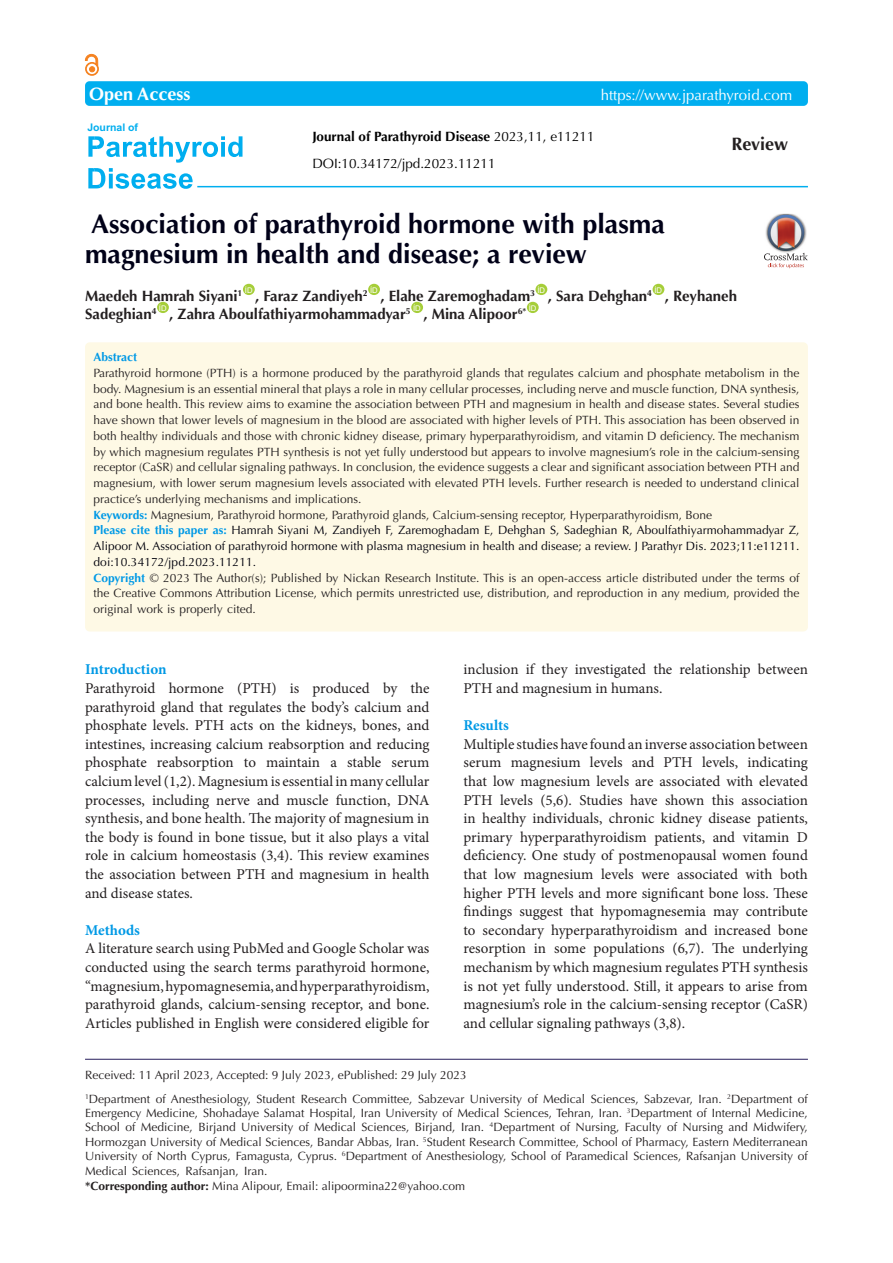
<style>
.page{position:relative;width:893px;height:1263px;background:#fff}
.page>*{position:absolute;margin:0;border:0;box-sizing:border-box;transform-origin:0 0}
.Pa3{font:700 27px/30px "Optima LT Std";color:#000118}
.t1{font:700 18px "Optima LT Std";color:#fff}
.t2{font:700 18px "Optima LT Std";color:#231f20}
.t3{font:15px/18.6px "Minion Pro";color:#231f20;text-align:justify}
.t4{font:700 15px "Optima LT Std";color:#231f20}
.t5{font:15px "Optima LT Std";color:#fff}
.t6{font:700 15px "Minion Pro";color:#0099e5}
.t7{font:700 13.5px "Optima LT Std";color:#000}
.t8{font:13.5px "Optima LT Std";color:#000}
.t9{font:12px/15.8px "Optima LT Std";color:#231f20;text-align:justify}
.t10{font:12px/15.8px "Optima LT Std";color:#00000b;text-align:justify}
.t11{font:700 12px "Optima LT Std";color:#0099e5}
.t12{font:700 10.5px "Arial";color:#00aeef}
.t13{font:7.8px "Arial";color:#fff}
.s1{font-weight:400}
.s2{font-weight:700;color:#0099e5}
.s3{font-weight:700}
</style>
<div class="page">
<div style="left:243px;top:284px;width:12px;height:11px;background:#a6ce39;border-radius:50%"></div>
<div style="left:368px;top:284px;width:12px;height:11px;background:#a6ce39;border-radius:50%"></div>
<div style="left:535px;top:284px;width:12px;height:11px;background:#a6ce39;border-radius:50%"></div>
<div style="left:653px;top:284px;width:11px;height:11px;background:#a6ce39;border-radius:50%"></div>
<div style="left:157px;top:302px;width:12px;height:11px;background:#a6ce39;border-radius:50%"></div>
<div style="left:411px;top:302px;width:12px;height:11px;background:#a6ce39;border-radius:50%"></div>
<div style="left:527px;top:302px;width:12px;height:11px;background:#a6ce39;border-radius:50%"></div>
<div style="left:85px;top:342px;width:723px;height:289px;background:#fef9e5;border-radius:5px"></div>
<hr style="left:85px;top:1059px;width:723px;height:1px;background:#261d5c">
<div style="left:85px;top:81px;width:723px;height:25px;background:#00aeef;border-radius:4px"></div>
<hr style="left:197px;top:186px;width:611px;height:1px;background:#00aeef">
<svg style="left:88px;top:136px;width:154px;height:53px"></svg>
<div style="left:85px;top:62px;width:14px;height:14px;border:2px solid #f58220;border-radius:50%"></div>
<svg style="left:85px;top:54px;width:13px;height:18px"></svg>
<svg style="left:764px;top:214px;width:44px;height:54px"></svg>
<p class="t1" style="left:89px;top:84px;width:103px">Open Access</p>
<p class="t5" style="left:601px;top:86px;width:193px">https://www.jparathyroid.com</p>
<p class="t7" style="left:312px;top:128px;width:284px">Journal of Parathyroid Disease <span class="s1">2023,11, e11211</span></p>
<p class="t12" style="left:87px;top:121px;width:52px">Journal of</p>
<p class="t2" style="left:731px;top:133px;width:58px">Review</p>
<p class="t8" style="left:312px;top:156px;width:185px">DOI:10.34172/jpd.2023.11211</p>
<p class="Pa3" style="left:85px;top:210px;width:581px">Association of parathyroid hormone with plasma magnesium in health and disease; a review</p>
<p class="t4" style="left:85px;top:287px;width:159px">Maedeh Hamrah Siyani<sup>1</sup></p>
<p class="t13" style="left:245px;top:284px;width:9px">ID</p>
<p class="t4" style="left:255px;top:287px;width:114px">, Faraz Zandiyeh<sup>2</sup></p>
<p class="t13" style="left:370px;top:284px;width:9px">ID</p>
<p class="t4" style="left:380px;top:287px;width:156px">, Elahe Zaremoghadam<sup>3</sup></p>
<p class="t13" style="left:537px;top:284px;width:9px">ID</p>
<p class="t4" style="left:548px;top:287px;width:106px">, Sara Dehghan<sup>4</sup></p>
<p class="t13" style="left:654px;top:284px;width:9px">ID</p>
<p class="t4" style="left:665px;top:287px;width:74px">, Reyhaneh</p>
<p class="t4" style="left:85px;top:305px;width:73px">Sadeghian<sup>4</sup></p>
<p class="t13" style="left:159px;top:302px;width:9px">ID</p>
<p class="t4" style="left:169px;top:305px;width:243px">, Zahra Aboulfathiyarmohammadyar<sup>5</sup></p>
<p class="t13" style="left:413px;top:302px;width:9px">ID</p>
<p class="t4" style="left:423px;top:305px;width:104px">, Mina Alipoor<sup>6*</sup></p>
<p class="t13" style="left:529px;top:302px;width:9px">ID</p>
<p class="t11" style="left:94px;top:350px;width:45px">Abstract</p>
<p class="t9" style="left:94px;top:365px;width:707px">Parathyroid hormone (PTH) is a hormone produced by the parathyroid glands that regulates calcium and phosphate metabolism in the body. Magnesium is an essential mineral that plays a role in many cellular processes, including nerve and muscle function, DNA synthesis, and bone health. This review aims to examine the association between PTH and magnesium in health and disease states. Several studies have shown that lower levels of magnesium in the blood are associated with higher levels of PTH. This association has been observed in both healthy individuals and those with chronic kidney disease, primary hyperparathyroidism, and vitamin D deficiency. The mechanism by which magnesium regulates PTH synthesis is not yet fully understood but appears to involve magnesium’s role in the calcium-sensing receptor (CaSR) and cellular signaling pathways. In conclusion, the evidence suggests a clear and significant association between PTH and magnesium, with lower serum magnesium levels associated with elevated PTH levels. Further research is needed to understand clinical practice’s underlying mechanisms and implications.</p>
<p class="t9" style="left:94px;top:507px;width:620px"><span class="s2">Keywords:</span> Magnesium, Parathyroid hormone, Parathyroid glands, Calcium-sensing receptor, Hyperparathyroidism, Bone</p>
<p class="t10" style="left:94px;top:523px;width:707px"><span class="s2">Please cite this paper as:</span> Hamrah Siyani M, Zandiyeh F, Zaremoghadam E, Dehghan S, Sadeghian R, Aboulfathiyarmohammadyar Z, Alipoor M. Association of parathyroid hormone with plasma magnesium in health and disease; a review. J Parathyr Dis. 2023;11:e11211. doi:10.34172/jpd.2023.11211.</p>
<p class="t9" style="left:94px;top:570px;width:707px"><span class="s2">Copyright</span> © 2023 The Author(s); Published by Nickan Research Institute. This is an open-access article distributed under the terms of the Creative Commons Attribution License, which permits unrestricted use, distribution, and reproduction in any medium, provided the original work is properly cited.</p>
<p class="t6" style="left:85px;top:659px;width:83px">Introduction</p>
<p class="t3" style="left:85px;top:679px;width:346px">Parathyroid hormone (PTH) is produced by the parathyroid gland that regulates the body’s calcium and phosphate levels. PTH acts on the kidneys, bones, and intestines, increasing calcium reabsorption and reducing phosphate reabsorption to maintain a stable serum calcium level (1,2). Magnesium is essential in many cellular processes, including nerve and muscle function, DNA synthesis, and bone health. The majority of magnesium in the body is found in bone tissue, but it also plays a vital role in calcium homeostasis (3,4). This review examines the association between PTH and magnesium in health and disease states.</p>
<p class="t6" style="left:85px;top:919px;width:56px">Methods</p>
<p class="t3" style="left:85px;top:939px;width:346px">A literature search using PubMed and Google Scholar was conducted using the search terms parathyroid hormone, “magnesium, hypomagnesemia, and hyperparathyroidism, parathyroid glands, calcium-sensing receptor, and bone.<br>Articles published in English were considered eligible for</p>
<p class="t3" style="left:463px;top:660px;width:346px">inclusion if they investigated the relationship between<br>PTH and magnesium in humans.</p>
<p class="t6" style="left:463px;top:715px;width:47px">Results</p>
<p class="t3" style="left:463px;top:735px;width:346px">Multiple studies have found an inverse association between serum magnesium levels and PTH levels, indicating that low magnesium levels are associated with elevated PTH levels (5,6). Studies have shown this association in healthy individuals, chronic kidney disease patients, primary hyperparathyroidism patients, and vitamin D deficiency. One study of postmenopausal women found that low magnesium levels were associated with both higher PTH levels and more significant bone loss. These findings suggest that hypomagnesemia may contribute to secondary hyperparathyroidism and increased bone resorption in some populations (6,7). The underlying mechanism by which magnesium regulates PTH synthesis is not yet fully understood. Still, it appears to arise from magnesium’s role in the calcium-sensing receptor (CaSR) and cellular signaling pathways (3,8).</p>
<p class="t9" style="left:85px;top:1067px;width:383px">Received: 11 April 2023, Accepted: 9 July 2023, ePublished: 29 July 2023</p>
<p class="t9" style="left:85px;top:1091px;width:724px;line-height:14.4px"><sup>1</sup>Department of Anesthesiology, Student Research Committee, Sabzevar University of Medical Sciences, Sabzevar, Iran. <sup>2</sup>Department of Emergency Medicine, Shohadaye Salamat Hospital, Iran University of Medical Sciences, Tehran, Iran. <sup>3</sup>Department of Internal Medicine, School of Medicine, Birjand University of Medical Sciences, Birjand, Iran. <sup>4</sup>Department of Nursing, Faculty of Nursing and Midwifery, Hormozgan University of Medical Sciences, Bandar Abbas, Iran. <sup>5</sup>Student Research Committee, School of Pharmacy, Eastern Mediterranean University of North Cyprus, Famagusta, Cyprus. <sup>6</sup>Department of Anesthesiology, School of Paramedical Sciences, Rafsanjan University of Medical Sciences, Rafsanjan, Iran.</p>
<p class="t9" style="left:85px;top:1178px;width:381px"><span class="s3">*Corresponding author:</span> Mina Alipour, Email: alipoormina22@yahoo.com</p>
</div>
